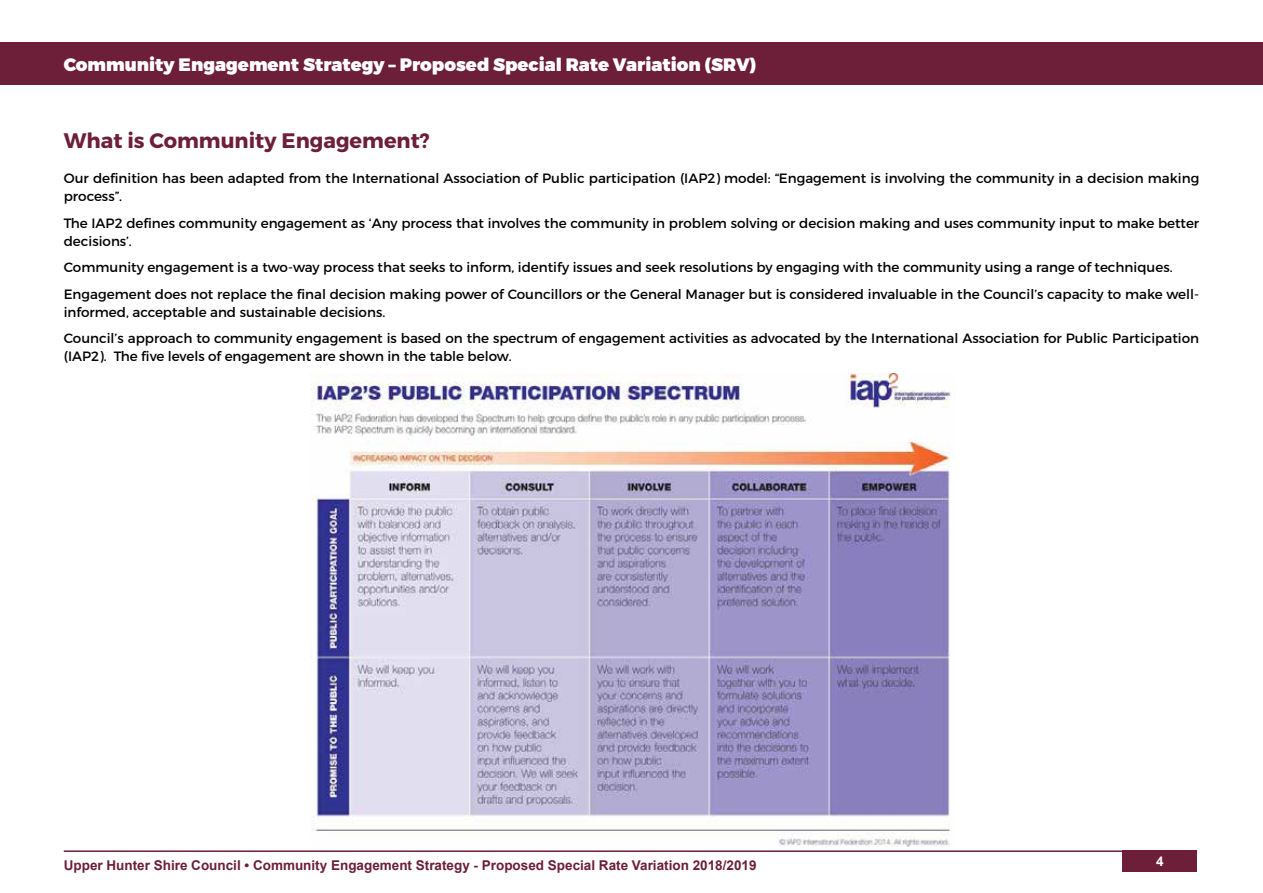
<style>
.page{position:relative;width:1263px;height:893px;background:#fff}
.page>*{position:absolute;margin:0;border:0;box-sizing:border-box;transform-origin:0 0}
.t1{font:700 21px "Montserrat";color:#6d1e39}
.t2{font:900 18px "Montserrat";color:#fff}
.t3{font:13.5px/18px "Montserrat";color:#000}
.t4{font:700 13.5px "Arial";color:#6d1e39}
.t5{font:700 13.5px "Arial";color:#fff}
</style>
<div class="page">
<hr style="left:64px;top:850px;width:1133px;height:2px;background:#6d1e39">
<div style="left:1123px;top:850px;width:74px;height:22px;background:#6d1e39"></div>
<div style="left:0;top:43px;width:1263px;height:42px;background:#6d1e39"></div>
<img style="left:311px;top:373px;width:640px;height:473px">
<h2 class="t2" style="left:64px;top:53px;width:694px">Community Engagement Strategy – Proposed Special Rate Variation (SRV)</h2>
<h1 class="t1" style="left:64px;top:127px;width:368px">What is Community Engagement?</h1>
<p class="t3" style="left:64px;top:169px;width:1137px">Our definition has been adapted from the International Association of Public participation (IAP2) model: “Engagement is involving the community in a decision making process”.</p>
<p class="t3" style="left:64px;top:214px;width:1137px">The IAP2 defines community engagement as ‘Any process that involves the community in problem solving or decision making and uses community input to make better decisions’.</p>
<p class="t3" style="left:64px;top:254px;width:1137px;line-height:26.5px">Community engagement is a two-way process that seeks to inform, identify issues and seek resolutions by engaging with the community using a range of techniques.<br>Engagement does not replace the final decision making power of Councillors or the General Manager but is considered invaluable in the Council’s capacity to make well-</p>
<p class="t3" style="left:64px;top:299px;width:1137px;line-height:26.5px">informed, acceptable and sustainable decisions.<br>Council’s approach to community engagement is based on the spectrum of engagement activities as advocated by the International Association for Public Participation</p>
<p class="t3" style="left:64px;top:347px;width:449px">(IAP2). The five levels of engagement are shown in the table below.</p>
<p class="t4" style="left:64px;top:856px;width:694px">Upper Hunter Shire Council • Community Engagement Strategy - Proposed Special Rate Variation 2018/2019</p>
<p class="t5" style="left:1156px;top:852px;width:9px">4</p>
</div>
